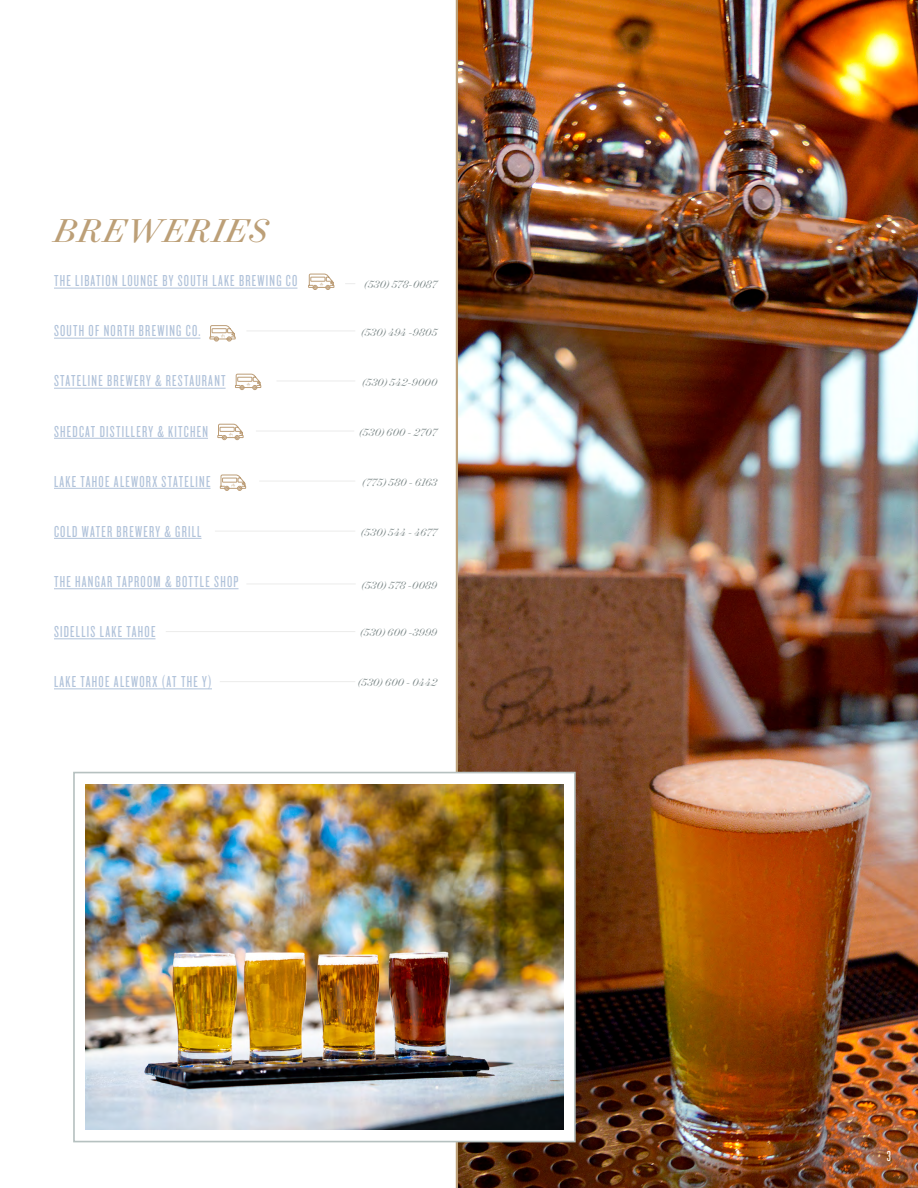
<style>
.page{position:relative;width:918px;height:1188px;background:#fff}
.page>*{position:absolute;margin:0;border:0;box-sizing:border-box;transform-origin:0 0}
.t1{font:italic 37.5px "Surveyor Display";letter-spacing:.045em;color:#bc9f77}
.t2{font:16.5px "Knockout HTF27 Junior Bantamwt";letter-spacing:.075em;color:#b0c2da}
.t3{font:15px "Knockout HTF27 Junior Bantamwt";color:#fff}
.t4{font:italic 300 12px "Surveyor Display";letter-spacing:-.005em;color:#7b8787}
</style>
<div class="page">
<img style="left:458px;top:0;width:460px;height:1188px">
<hr style="left:456px;top:0;width:2px;height:1188px;background:#bc9f77">
<div style="left:73px;top:772px;width:503px;height:370px;background:#fff;border:2px solid #b6c1c0"></div>
<img style="left:86px;top:785px;width:477px;height:344px">
<hr style="left:54px;top:288px;width:243px;height:1px;background:#b0c2da">
<hr style="left:54px;top:538px;width:148px;height:1px;background:#b0c2da">
<hr style="left:215px;top:531px;width:140px;height:1px;background:#ececeb">
<hr style="left:54px;top:338px;width:146px;height:1px;background:#b0c2da">
<hr style="left:246px;top:331px;width:109px;height:1px;background:#ececeb">
<svg style="left:210px;top:325px;width:26px;height:16px"></svg>
<hr style="left:54px;top:438px;width:154px;height:1px;background:#b0c2da">
<hr style="left:256px;top:431px;width:98px;height:1px;background:#ececeb">
<svg style="left:217px;top:424px;width:27px;height:16px"></svg>
<hr style="left:54px;top:488px;width:157px;height:1px;background:#b0c2da">
<hr style="left:259px;top:481px;width:96px;height:1px;background:#ececeb">
<svg style="left:220px;top:475px;width:26px;height:16px"></svg>
<hr style="left:54px;top:588px;width:185px;height:1px;background:#b0c2da">
<hr style="left:246px;top:584px;width:110px;height:1px;background:#ececeb">
<hr style="left:54px;top:689px;width:158px;height:1px;background:#b0c2da">
<hr style="left:220px;top:681px;width:135px;height:1px;background:#ececeb">
<hr style="left:54px;top:639px;width:102px;height:1px;background:#b0c2da">
<hr style="left:166px;top:631px;width:189px;height:1px;background:#ececeb">
<hr style="left:54px;top:388px;width:172px;height:1px;background:#b0c2da">
<hr style="left:276px;top:381px;width:79px;height:1px;background:#ececeb">
<svg style="left:235px;top:374px;width:26px;height:16px"></svg>
<svg style="left:308px;top:274px;width:26px;height:16px"></svg>
<h1 class="t1" style="left:54px;top:207px;width:215px">BREWERIES</h1>
<p class="t2" style="left:54px;top:273px;width:245px">THE LIBATION LOUNGE BY SOUTH LAKE BREWING CO</p>
<p class="t4" style="left:364px;top:277px;width:74px">(530) 578-0087</p>
<p class="t2" style="left:54px;top:323px;width:148px">SOUTH OF NORTH BREWING CO.</p>
<p class="t4" style="left:361px;top:325px;width:78px">(530) 494 -9805</p>
<p class="t2" style="left:54px;top:373px;width:173px">STATELINE BREWERY &amp; RESTAURANT</p>
<p class="t4" style="left:362px;top:375px;width:77px">(530) 542-9000</p>
<p class="t2" style="left:54px;top:423px;width:156px">SHEDCAT DISTILLERY &amp; KITCHEN</p>
<p class="t4" style="left:359px;top:425px;width:79px">(530) 600 - 2707</p>
<p class="t2" style="left:54px;top:473px;width:158px">LAKE TAHOE ALEWORX STATELINE</p>
<p class="t4" style="left:362px;top:475px;width:76px">(775) 580 - 6163</p>
<p class="t2" style="left:54px;top:523px;width:149px">COLD WATER BREWERY &amp; GRILL</p>
<p class="t4" style="left:361px;top:525px;width:78px">(530) 544 - 4677</p>
<p class="t2" style="left:54px;top:574px;width:186px">THE HANGAR TAPROOM &amp; BOTTLE SHOP</p>
<p class="t4" style="left:361px;top:578px;width:77px">(530) 578 -0089</p>
<p class="t2" style="left:54px;top:624px;width:103px">SIDELLIS LAKE TAHOE</p>
<p class="t4" style="left:360px;top:625px;width:79px">(530) 600 -3999</p>
<p class="t2" style="left:54px;top:674px;width:159px">LAKE TAHOE ALEWORX (AT THE Y)</p>
<p class="t4" style="left:358px;top:675px;width:81px">(530) 600 - 0442</p>
<p class="t3" style="left:887px;top:1149px;width:6px">3</p>
</div>
